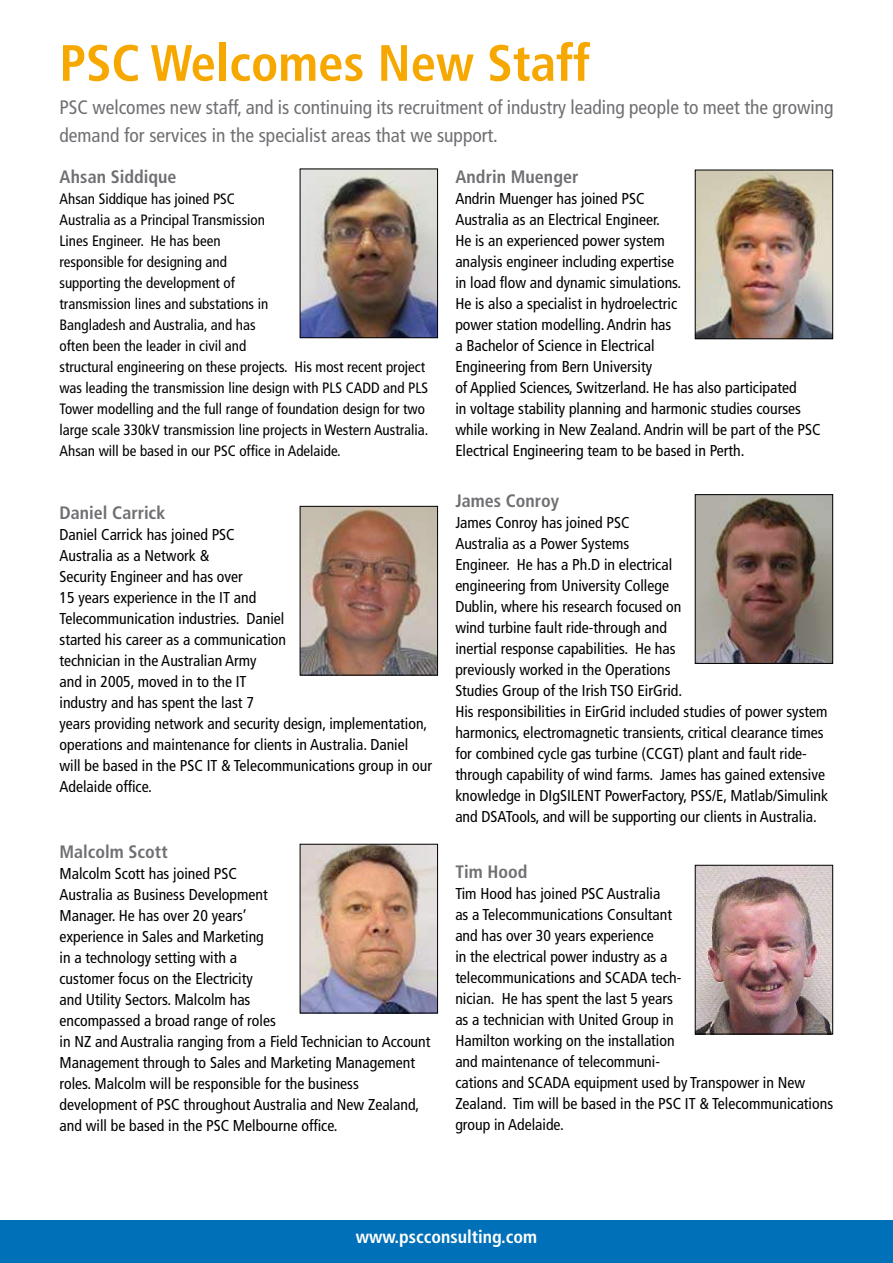
<style>
.page{position:relative;width:893px;height:1263px;background:#fff}
.page>*{position:absolute;margin:0;border:0;box-sizing:border-box;transform-origin:0 0}
.t1{font:700 condensed 51px "Frutiger";color:#f6a800}
.t2{font:condensed 19.5px/28.5px "Frutiger";color:#6f7073}
.t3{font:700 condensed 18px "Frutiger";color:#6f7073}
.t4{font:700 condensed 18px "Frutiger";color:#fff}
.t5{font:condensed 15.75px/21px "Frutiger";color:#000}
.t6{font:condensed 15px/21px "Frutiger";color:#000}
</style>
<div class="page">
<div style="left:0;top:1220px;width:893px;height:43px;background:#0070b8"></div>
<img style="left:302px;top:171px;width:134px;height:165px">
<div style="left:300px;top:169px;width:138px;height:169px;border:1px solid #000"></div>
<img style="left:697px;top:172px;width:134px;height:165px">
<div style="left:695px;top:170px;width:138px;height:169px;border:1px solid #000"></div>
<img style="left:302px;top:508px;width:134px;height:165px">
<div style="left:300px;top:506px;width:138px;height:169px;border:1px solid #000"></div>
<img style="left:697px;top:496px;width:134px;height:165px">
<div style="left:695px;top:494px;width:138px;height:169px;border:1px solid #000"></div>
<img style="left:302px;top:846px;width:134px;height:165px">
<div style="left:300px;top:844px;width:138px;height:169px;border:1px solid #000"></div>
<img style="left:697px;top:867px;width:134px;height:165px">
<div style="left:695px;top:865px;width:138px;height:169px;border:1px solid #000"></div>
<h1 class="t1" style="left:60px;top:42px;width:532px">PSC Welcomes New Staff</h1>
<p class="t2" style="left:60px;top:94px;width:775px">PSC welcomes new staff, and is continuing its recruitment of industry leading people to meet the growing demand for services in the specialist areas that we support.</p>
<p class="t3" style="left:60px;top:169px;width:119px">Ahsan Siddique</p>
<p class="t6" style="left:60px;top:189px;width:370px">Ahsan Siddique has joined PSC<br>Australia as a Principal Transmission<br>Lines Engineer. He has been<br>responsible for designing and<br>supporting the development of<br>transmission lines and substations in<br>Bangladesh and Australia, and has<br>often been the leader in civil and<br>structural engineering on these projects. His most recent project was leading the transmission line design with PLS CADD and PLS Tower modelling and the full range of foundation design for two large scale 330kV transmission line projects in Western Australia.<br>Ahsan will be based in our PSC office in Adelaide.</p>
<p class="t3" style="left:60px;top:505px;width:107px">Daniel Carrick</p>
<p class="t5" style="left:60px;top:525px;width:374px">Daniel Carrick has joined PSC<br>Australia as a Network &amp;<br>Security Engineer and has over<br>15 years experience in the IT and<br>Telecommunication industries. Daniel<br>started his career as a communication<br>technician in the Australian Army<br>and in 2005, moved in to the IT<br>industry and has spent the last 7<br>years providing network and security design, implementation, operations and maintenance for clients in Australia. Daniel will be based in the PSC IT &amp; Telecommunications group in our Adelaide office.</p>
<p class="t3" style="left:60px;top:844px;width:110px">Malcolm Scott</p>
<p class="t5" style="left:60px;top:864px;width:372px">Malcolm Scott has joined PSC<br>Australia as Business Development<br>Manager. He has over 20 years’<br>experience in Sales and Marketing<br>in a technology setting with a<br>customer focus on the Electricity<br>and Utility Sectors. Malcolm has<br>encompassed a broad range of roles<br>in NZ and Australia ranging from a Field Technician to Account Management through to Sales and Marketing Management roles. Malcolm will be responsible for the business development of PSC throughout Australia and New Zealand, and will be based in the PSC Melbourne office.</p>
<p class="t3" style="left:455px;top:169px;width:125px">Andrin Muenger</p>
<p class="t5" style="left:455px;top:189px;width:367px">Andrin Muenger has joined PSC<br>Australia as an Electrical Engineer.<br>He is an experienced power system<br>analysis engineer including expertise<br>in load flow and dynamic simulations.<br>He is also a specialist in hydroelectric<br>power station modelling. Andrin has<br>a Bachelor of Science in Electrical<br>Engineering from Bern University<br>of Applied Sciences, Switzerland. He has also participated<br>in voltage stability planning and harmonic studies courses while working in New Zealand. Andrin will be part of the PSC Electrical Engineering team to be based in Perth.</p>
<p class="t3" style="left:455px;top:494px;width:105px">James Conroy</p>
<p class="t5" style="left:455px;top:514px;width:374px">James Conroy has joined PSC<br>Australia as a Power Systems<br>Engineer. He has a Ph.D in electrical<br>engineering from University College<br>Dublin, where his research focused on<br>wind turbine fault ride-through and<br>inertial response capabilities. He has<br>previously worked in the Operations<br>Studies Group of the Irish TSO EirGrid.<br>His responsibilities in EirGrid included studies of power system harmonics, electromagnetic transients, critical clearance times for combined cycle gas turbine (CCGT) plant and fault ride&shy;through capability of wind farms. James has gained extensive knowledge in DIgSILENT PowerFactory, PSS/E, Matlab/Simulink and DSATools, and will be supporting our clients in Australia.</p>
<p class="t3" style="left:455px;top:864px;width:74px">Tim Hood</p>
<p class="t5" style="left:455px;top:884px;width:379px">Tim Hood has joined PSC Australia<br>as a Telecommunications Consultant<br>and has over 30 years experience<br>in the electrical power industry as a<br>telecommunications and SCADA tech-<br>nician. He has spent the last 5 years<br>as a technician with United Group in<br>Hamilton working on the installation<br>and maintenance of telecommuni-<br>cations and SCADA equipment used by Transpower in New Zealand. Tim will be based in the PSC IT &amp; Telecommunications group in Adelaide.</p>
<p class="t4" style="left:356px;top:1229px;width:183px">www.pscconsulting.com</p>
</div>
